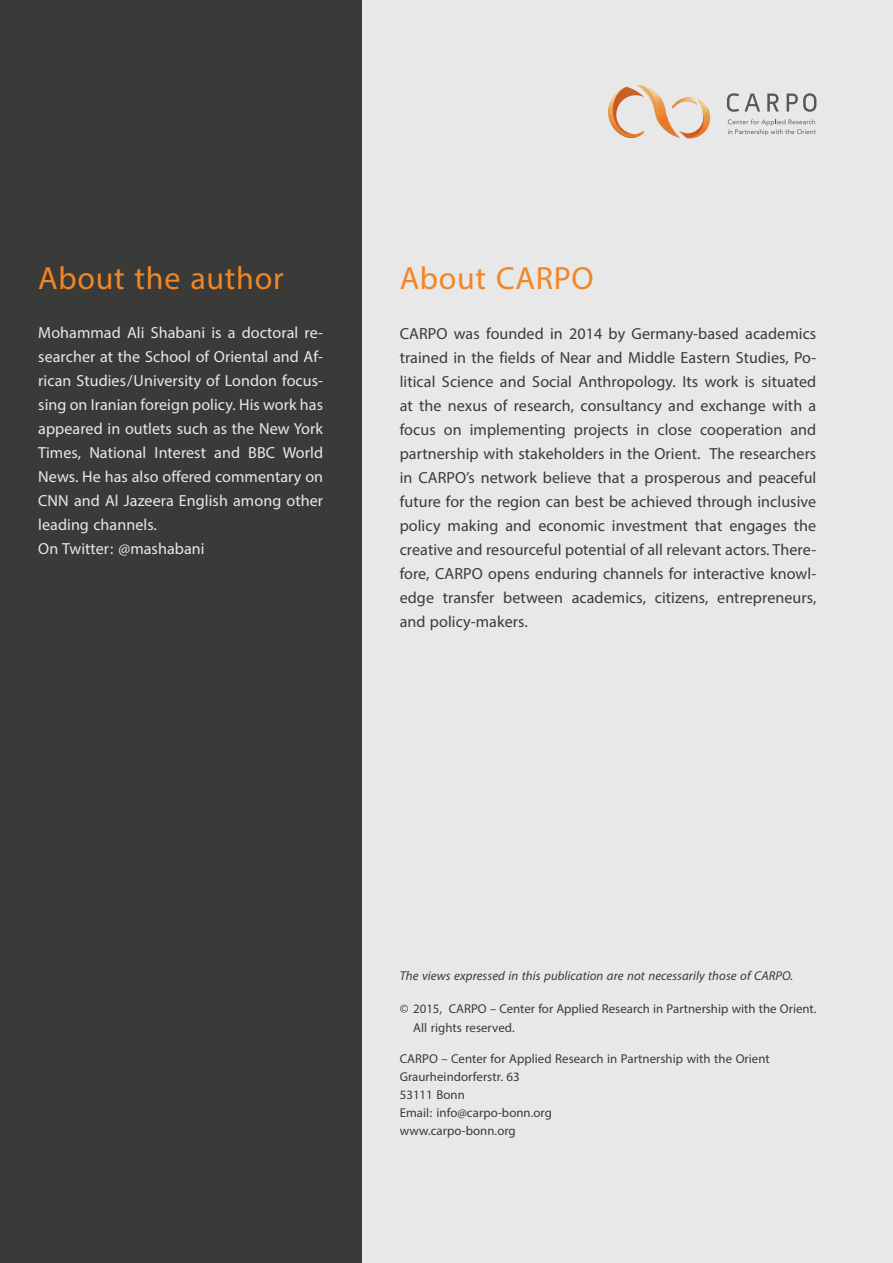
<style>
.page{position:relative;width:893px;height:1263px;background:#e8e8e8}
.page>*{position:absolute;margin:0;border:0;box-sizing:border-box;transform-origin:0 0}
.t1{font:45px "Myriad Arabic";letter-spacing:.015em;color:#f18625}
.t2{font:22.5px/24px "Myriad Arabic";letter-spacing:.005em;color:#3a3a39;text-align:justify}
.t3{font:22.5px/24px "Myriad Arabic";letter-spacing:.005em;color:#e8e8e8}
.t4{font:18px/18px "Myriad Arabic";letter-spacing:.005em;color:#3a3a39}
.t5{font:italic 18px "Myriad Arabic";letter-spacing:.005em;color:#3a3a39}
</style>
<div class="page">
<div style="left:0;top:0;width:361px;height:1263px;background:#3a3a39"></div>
<svg style="left:728px;top:119px;width:88px;height:16px"></svg>
<svg style="left:727px;top:93px;width:33px;height:19px"></svg>
<svg style="left:767px;top:94px;width:12px;height:18px"></svg>
<svg style="left:787px;top:93px;width:29px;height:19px"></svg>
<svg style="left:608px;top:85px;width:102px;height:53px"></svg>
<h1 class="t1" style="left:38px;top:247px;width:247px">About the author</h1>
<h1 class="t1" style="left:400px;top:247px;width:196px">About CARPO</h1>
<p class="t3" style="left:38px;top:321px;width:286px">Mohammad Ali Shabani is a doctoral re&shy;searcher at the School of Oriental and Af&shy;rican Studies/University of London focus&shy;sing on Iranian foreign policy. His work has appeared in outlets such as the New York Times, National Interest and BBC World News. He has also offered commentary on CNN and Al Jazeera English among other leading channels.<br>On Twitter: @mashabani</p>
<p class="t2" style="left:400px;top:322px;width:418px">CARPO was founded in 2014 by Germany-based academics trained in the fields of Near and Middle Eastern Studies, Po&shy;litical Science and Social Anthropology. Its work is situated at the nexus of research, consultancy and exchange with a focus on implementing projects in close cooperation and partnership with stakeholders in the Orient. The researchers in CARPO’s network believe that a prosperous and peaceful future for the region can best be achieved through inclusive policy making and economic investment that engages the creative and resourceful potential of all relevant actors. There&shy;fore, CARPO opens enduring channels for interactive knowl&shy;edge transfer between academics, citizens, entrepreneurs, and policy-makers.</p>
<p class="t5" style="left:400px;top:964px;width:395px">The views expressed in this publication are not necessarily those of CARPO.</p>
<p class="t4" style="left:413px;top:998px;width:405px;line-height:19.5px;text-indent:-14px">© 2015, CARPO – Center for Applied Research in Partnership with the Orient.<br>All rights reserved.</p>
<p class="t4" style="left:400px;top:1049px;width:372px">CARPO – Center for Applied Research in Partnership with the Orient<br>Graurheindorferstr. 63<br>53111 Bonn<br>Email: info@carpo-bonn.org<br>www.carpo-bonn.org</p>
</div>
